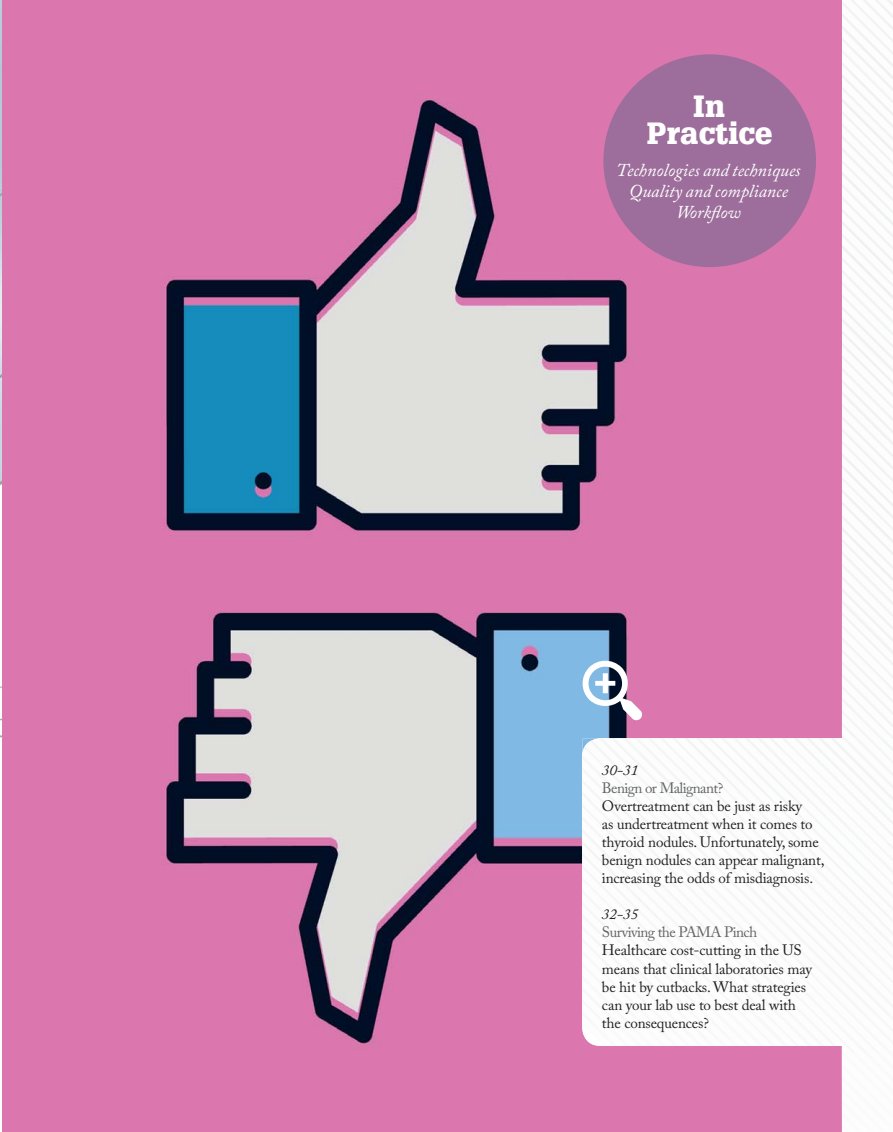
<style>
.page{position:relative;width:893px;height:1132px;background:#fff}
.page>*{position:absolute;margin:0;border:0;box-sizing:border-box;transform-origin:0 0}
.t1{font:900 30px/27px "Glypha LT Std";color:#fff;text-align:center}
.t2{font:italic 18px/21px "Adobe Caslon Pro";color:#fff;text-align:center}
.t3{font:15px/18px "Adobe Caslon Pro";letter-spacing:-.01em;color:#231f20}
.t4{font:15px "Adobe Caslon Pro";letter-spacing:-.04em;color:#636466}
.t5{font:italic 15px "Adobe Caslon Pro";color:#231f20}
</style>
<div class="page">
<img style="left:1px;top:0;width:841px;height:1131px">
<div style="left:603px;top:54px;width:213px;height:213px;background:#9d6e9c;border-radius:50%"></div>
<svg style="left:580px;top:658px;width:63px;height:62px"></svg>
<div style="left:582px;top:1045px;width:260px;height:86px;background:#db76ae"></div>
<img style="left:582px;top:738px;width:311px;height:307px">
<img style="left:682px;top:825px;width:211px;height:220px">
<img style="left:582px;top:738px;width:185px;height:210px">
<img style="left:753px;top:934px;width:140px;height:111px">
<img style="left:582px;top:738px;width:72px;height:71px">
<img style="left:865px;top:906px;width:28px;height:58px">
<img style="left:741px;top:738px;width:49px;height:23px">
<h1 class="t1" style="left:647px;top:96px;width:127px">In<br>Practice</h1>
<p class="t2" style="left:616px;top:161px;width:186px">Technologies and techniques<br>Quality and compliance<br>Workflow</p>
<p class="t5" style="left:602px;top:763px;width:38px">30-31</p>
<p class="t4" style="left:602px;top:781px;width:123px">Benign or Malignant?</p>
<p class="t3" style="left:602px;top:798px;width:224px">Overtreatment can be just as risky<br>as undertreatment when it comes to thyroid nodules. Unfortunately, some benign nodules can appear malignant, increasing the odds of misdiagnosis.</p>
<p class="t5" style="left:602px;top:908px;width:38px">32-35</p>
<p class="t4" style="left:602px;top:926px;width:157px">Surviving the PAMA Pinch</p>
<p class="t3" style="left:602px;top:942px;width:212px">Healthcare cost-cutting in the US means that clinical laboratories may be hit by cutbacks. What strategies can your lab use to best deal with the consequences?</p>
</div>
